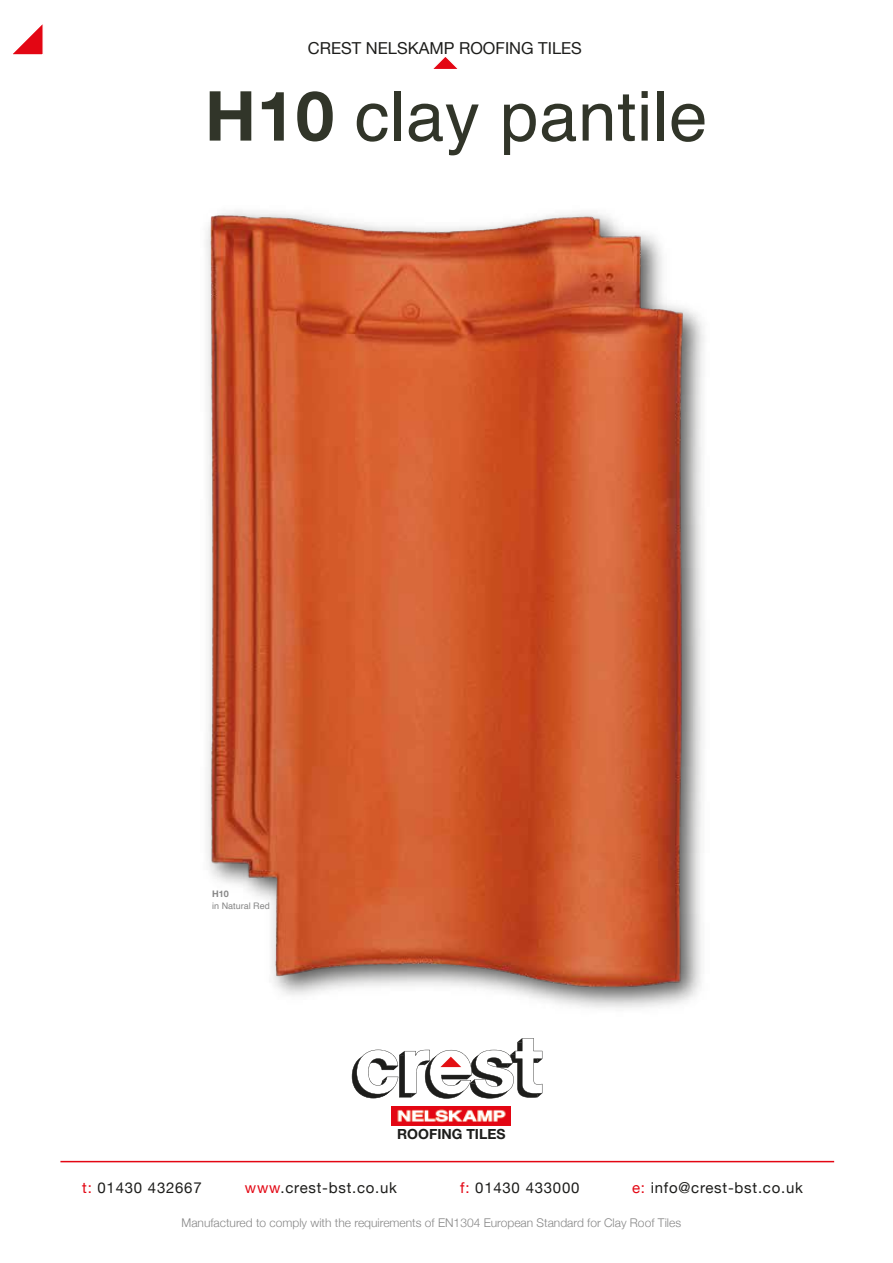
<style>
.page{position:relative;width:893px;height:1263px;background:#fff}
.page>*{position:absolute;margin:0;border:0;box-sizing:border-box;transform-origin:0 0}
.t1{font:69px "Helvetica";letter-spacing:.01em;color:#313529}
.t2{font:16.5px "Helvetica Neue";color:#1d1d1b}
.t3{font:15px "Helvetica Neue";letter-spacing:.05em;color:#1d1d1b}
.t4{font:700 13.95px "Helvetica Neue";color:#1d1d1b}
.t5{font:300 12px "Helvetica Neue";color:#878787}
.t6{font:9px "Helvetica";color:#878787}
.t7{font:700 9px "Helvetica Neue";color:#878787}
.s1{font-family:"Helvetica Neue";font-weight:700}
.s2{color:#e30613}
</style>
<div class="page">
<svg style="left:13px;top:24px;width:30px;height:31px"></svg>
<svg style="left:433px;top:57px;width:25px;height:12px"></svg>
<img style="left:206px;top:211px;width:498px;height:797px">
<hr style="left:60px;top:1161px;width:774px;height:1px;background:#e30613">
<svg style="left:352px;top:1038px;width:190px;height:60px"></svg>
<img style="left:392px;top:1106px;width:119px;height:19px">
<h2 class="t2" style="left:308px;top:37px;width:276px">CREST NELSKAMP ROOFING TILES</h2>
<h1 class="t1" style="left:205px;top:63px;width:504px"><span class="s1">H10</span> clay pantile</h1>
<p class="t7" style="left:212px;top:886px;width:18px">H10</p>
<p class="t6" style="left:212px;top:899px;width:59px">in Natural Red</p>
<p class="t4" style="left:397px;top:1123px;width:110px">ROOFING TILES</p>
<p class="t3" style="left:82px;top:1177px;width:121px"><span class="s2">t:</span> 01430 432667</p>
<p class="t3" style="left:245px;top:1177px;width:154px"><span class="s2">www</span>.crest-bst.co.uk</p>
<p class="t3" style="left:460px;top:1177px;width:121px"><span class="s2">f:</span> 01430 433000</p>
<p class="t3" style="left:632px;top:1177px;width:172px"><span class="s2">e:</span> info@crest-bst.co.uk</p>
<p class="t5" style="left:181px;top:1213px;width:501px">Manufactured to comply with the requirements of EN1304 European Standard for Clay Roof Tiles</p>
</div>
